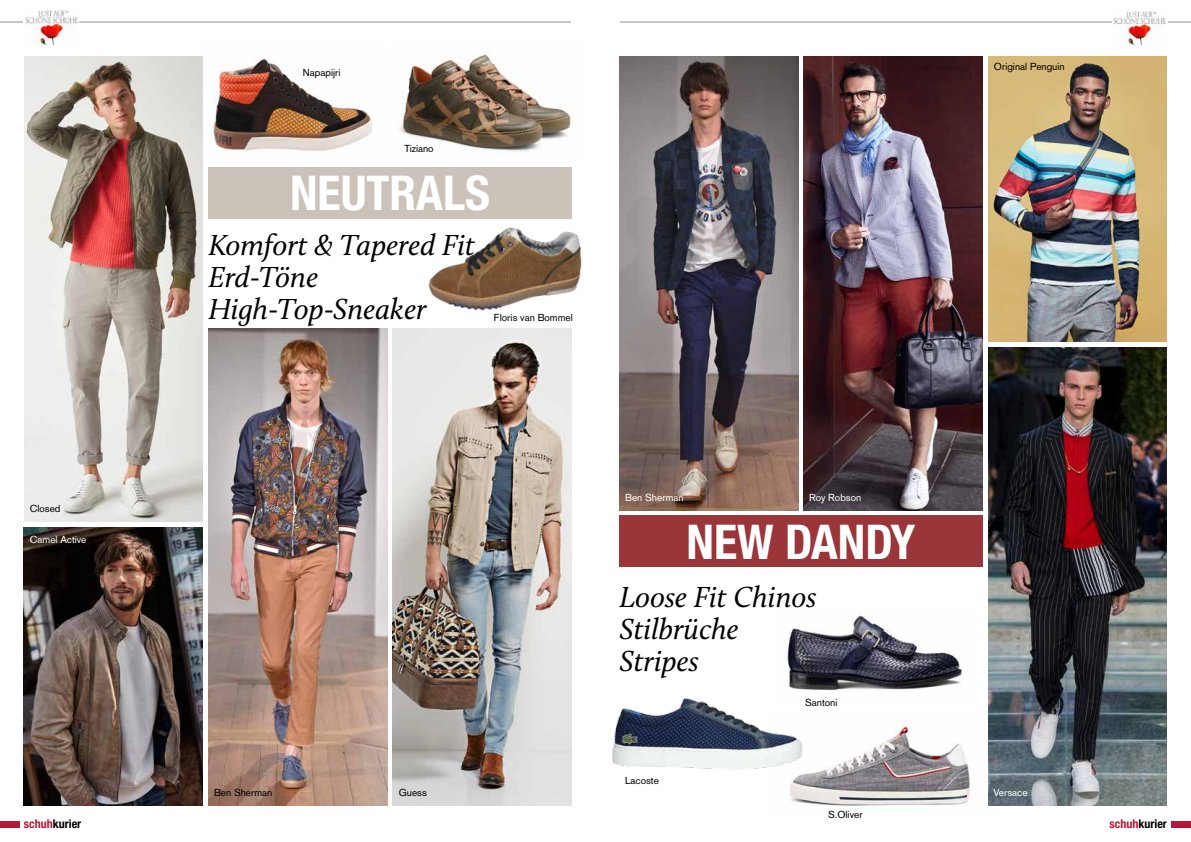
<style>
.page{position:relative;width:1191px;height:842px;background:#fff}
.page>*{position:absolute;margin:0;border:0;box-sizing:border-box;transform-origin:0 0}
.t1{font:700 condensed 48px "Helvetica Neue";color:#fff}
.t2{font:italic 30px/32px "Calluna";color:#000}
.t3{font:700 condensed 12px "Helvetica Neue LT Pro";color:#000}
.t4{font:10px "Akzidenz Grotesk";color:#000}
.t5{font:10px "Akzidenz Grotesk";color:#fff}
.s1{color:#b81638}
</style>
<div class="page">
<div style="left:1171px;top:821px;width:20px;height:7px;background:#b81638"></div>
<div style="left:0;top:821px;width:20px;height:7px;background:#b81638"></div>
<img style="left:25px;top:10px;width:53px;height:36px">
<img style="left:1113px;top:11px;width:52px;height:35px">
<hr style="left:79px;top:21px;width:492px;height:2px;background:#c5c6c6">
<hr style="left:0;top:21px;width:23px;height:2px;background:#c5c6c6">
<hr style="left:619px;top:21px;width:492px;height:2px;background:#c5c6c6">
<hr style="left:1168px;top:21px;width:23px;height:2px;background:#c5c6c6">
<img style="left:197px;top:56px;width:175px;height:96px">
<img style="left:790px;top:720px;width:203px;height:86px">
<img style="left:209px;top:329px;width:178px;height:476px">
<img style="left:24px;top:57px;width:179px;height:465px">
<img style="left:393px;top:329px;width:178px;height:476px">
<img style="left:24px;top:527px;width:179px;height:278px">
<img style="left:400px;top:52px;width:176px;height:100px">
<img style="left:413px;top:214px;width:169px;height:97px">
<img style="left:619px;top:56px;width:179px;height:454px">
<img style="left:988px;top:57px;width:178px;height:285px">
<img style="left:804px;top:57px;width:178px;height:453px">
<img style="left:612px;top:698px;width:203px;height:73px">
<img style="left:777px;top:612px;width:185px;height:88px">
<div style="left:208px;top:167px;width:363px;height:51px;background:#cbc2ba"></div>
<div style="left:619px;top:516px;width:363px;height:51px;background:#9a3539"></div>
<img style="left:988px;top:347px;width:178px;height:458px">
<p class="t4" style="left:30px;top:503px;width:32px">Closed</p>
<p class="t5" style="left:30px;top:534px;width:58px">Camel Active</p>
<p class="t4" style="left:303px;top:66px;width:39px">Napapijri</p>
<p class="t4" style="left:404px;top:143px;width:31px">Tiziano</p>
<h1 class="t1" style="left:290px;top:164px;width:202px">NEUTRALS</h1>
<h2 class="t2" style="left:208px;top:229px;width:268px">Komfort &amp; Tapered Fit<br>Erd-Töne<br>High-Top-Sneaker</h2>
<p class="t4" style="left:494px;top:312px;width:80px">Floris van Bommel</p>
<p class="t4" style="left:214px;top:786px;width:60px">Ben Sherman</p>
<p class="t4" style="left:399px;top:786px;width:30px">Guess</p>
<p class="t5" style="left:625px;top:491px;width:60px">Ben Sherman</p>
<p class="t5" style="left:809px;top:491px;width:54px">Roy Robson</p>
<h1 class="t1" style="left:686px;top:512px;width:230px">NEW DANDY</h1>
<h2 class="t2" style="left:619px;top:580px;width:198px">Loose Fit Chinos<br>Stilbrüche<br>Stripes</h2>
<p class="t4" style="left:625px;top:775px;width:35px">Lacoste</p>
<p class="t4" style="left:805px;top:696px;width:34px">Santoni</p>
<p class="t4" style="left:994px;top:61px;width:72px">Original Penguin</p>
<p class="t5" style="left:993px;top:786px;width:36px">Versace</p>
<p class="t4" style="left:828px;top:809px;width:36px">S.Oliver</p>
<p class="t3" style="left:24px;top:817px;width:59px"><span class="s1">schuh</span>kurier</p>
<p class="t3" style="left:1109px;top:817px;width:59px"><span class="s1">schuh</span>kurier</p>
</div>
